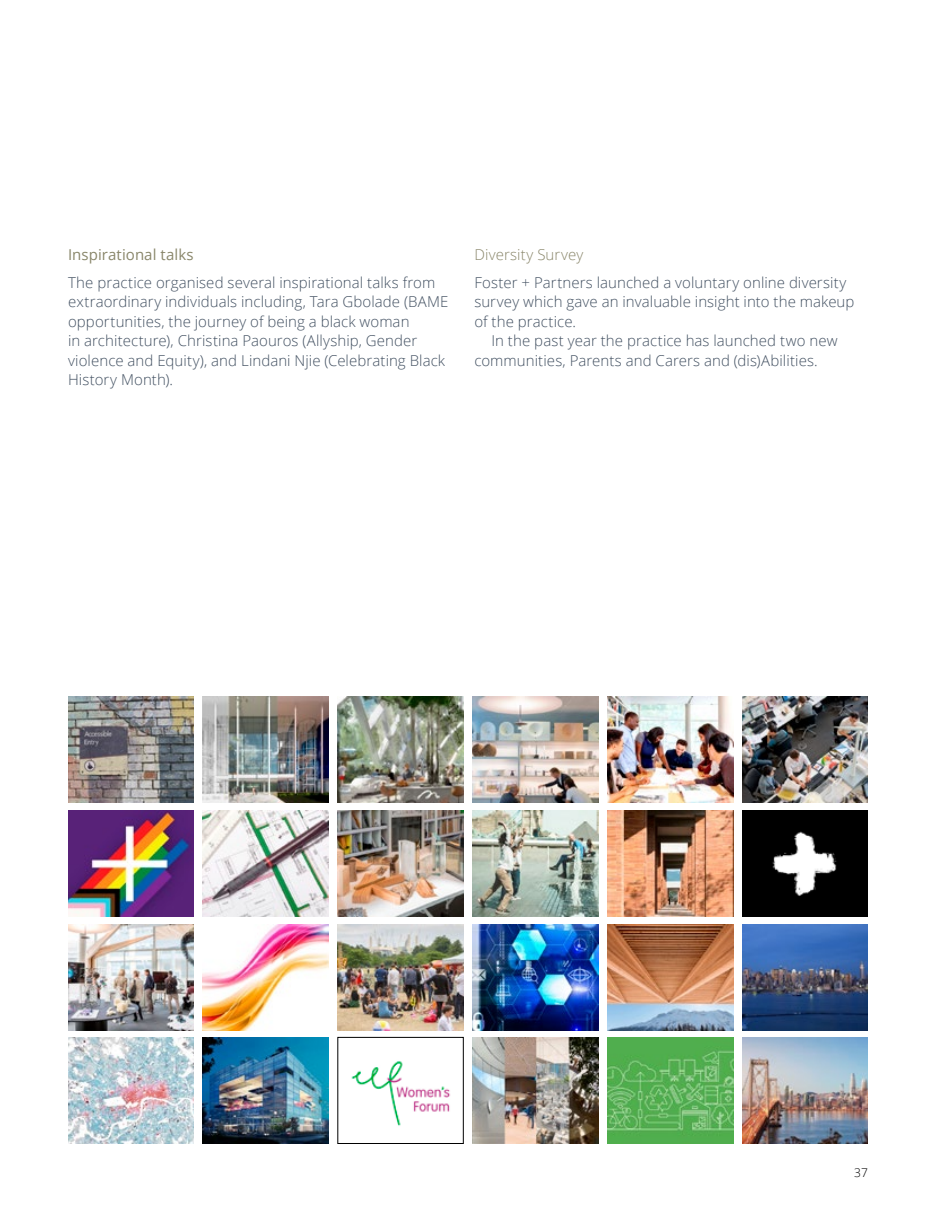
<style>
.page{position:relative;width:936px;height:1212px;background:#fff}
.page>*{position:absolute;margin:0;border:0;box-sizing:border-box;transform-origin:0 0}
.t1{font:300 15px/19.5px "Open Sans";letter-spacing:.005em;color:#435162}
.t2{font:15px "Open Sans";letter-spacing:.005em;color:#89866a}
.t3{font:300 15px "Open Sans";letter-spacing:.01em;color:#89866a}
.t4{font:300 12px "Open Sans";color:#000}
</style>
<div class="page">
<img style="left:68px;top:696px;width:125px;height:106px">
<img style="left:68px;top:810px;width:125px;height:106px">
<img style="left:68px;top:924px;width:125px;height:106px">
<img style="left:68px;top:1037px;width:125px;height:106px">
<img style="left:338px;top:696px;width:125px;height:106px">
<img style="left:338px;top:810px;width:125px;height:106px">
<img style="left:338px;top:924px;width:125px;height:106px">
<img style="left:351px;top:1061px;width:100px;height:65px">
<div style="left:337px;top:1037px;width:126px;height:107px;border:1px solid #000"></div>
<img style="left:607px;top:696px;width:126px;height:106px">
<img style="left:607px;top:810px;width:126px;height:106px">
<img style="left:607px;top:924px;width:126px;height:106px">
<img style="left:607px;top:1037px;width:126px;height:106px">
<img style="left:742px;top:1037px;width:125px;height:106px">
<img style="left:203px;top:696px;width:125px;height:106px">
<img style="left:203px;top:810px;width:125px;height:106px">
<img style="left:203px;top:924px;width:125px;height:106px">
<img style="left:203px;top:1037px;width:125px;height:106px">
<img style="left:472px;top:696px;width:126px;height:106px">
<img style="left:472px;top:810px;width:126px;height:106px">
<img style="left:472px;top:924px;width:126px;height:106px">
<img style="left:472px;top:1037px;width:126px;height:106px">
<img style="left:742px;top:696px;width:125px;height:106px">
<img style="left:742px;top:810px;width:125px;height:106px">
<img style="left:742px;top:924px;width:125px;height:106px">
<p class="t2" style="left:68px;top:244px;width:127px">Inspirational talks</p>
<p class="t1" style="left:68px;top:272px;width:382px">The practice organised several inspirational talks from extraordinary individuals including, Tara Gbolade (BAME opportunities, the journey of being a black woman<br>in architecture), Christina Paouros (Allyship, Gender violence and Equity), and Lindani Njie (Celebrating Black History Month).</p>
<p class="t3" style="left:474px;top:244px;width:111px">Diversity Survey</p>
<p class="t1" style="left:474px;top:272px;width:381px">Foster + Partners launched a voluntary online diversity survey which gave an invaluable insight into the makeup of the practice.</p>
<p class="t1" style="left:474px;top:331px;width:364px;text-indent:17px">In the past year the practice has launched two new communities, Parents and Carers and (dis)Abilities.</p>
<p class="t4" style="left:854px;top:1164px;width:15px">37</p>
</div>
